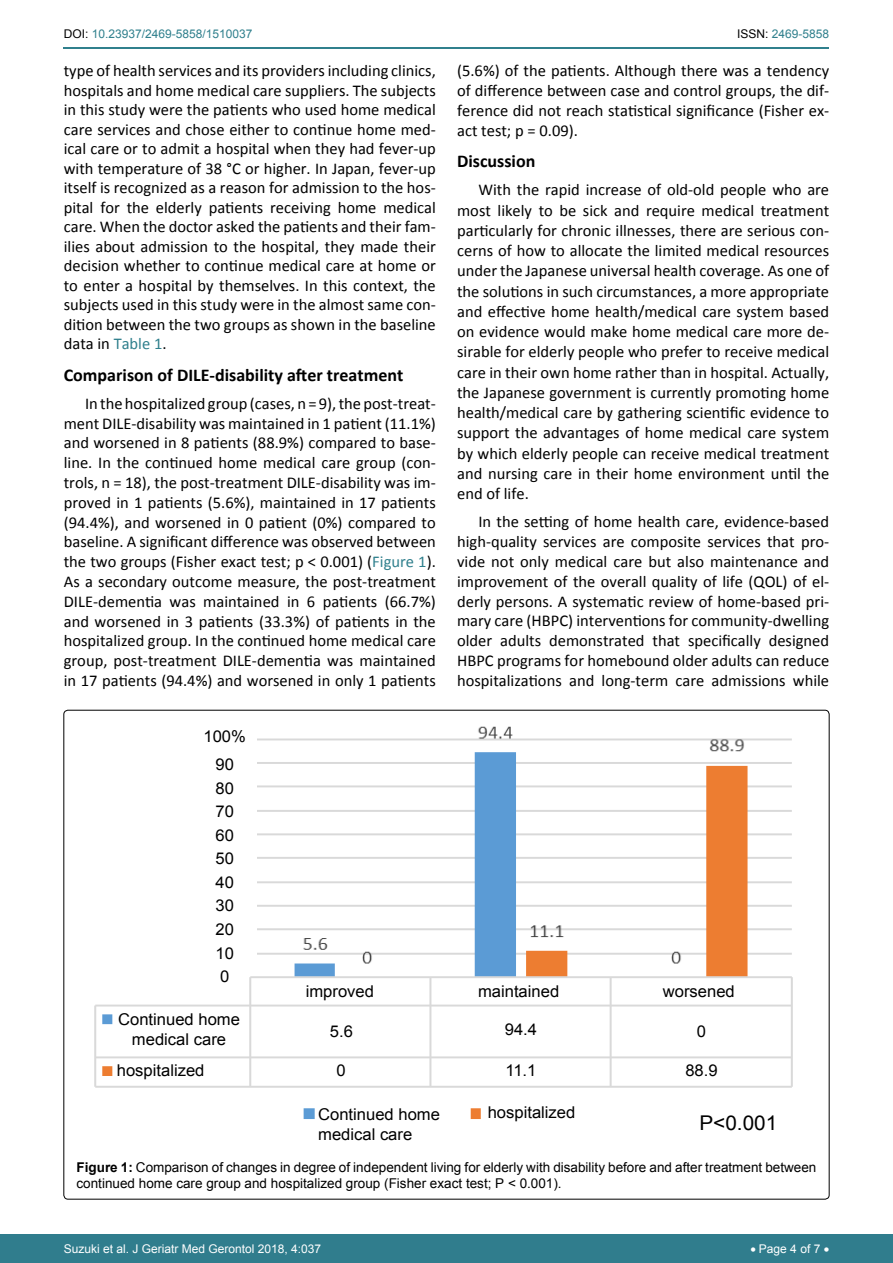
<style>
.page{position:relative;width:893px;height:1263px;background:#fff}
.page>*{position:absolute;margin:0;border:0;box-sizing:border-box;transform-origin:0 0}
.t1{font:20.25px "Arial";color:#000}
.t2{font:700 18px "Calibri";color:#000}
.t3{font:16.5px/19.8px "Calibri";color:#000;text-align:justify}
.t4{font:16.2px/23.5px "Arial";color:#000;text-align:center}
.t5{font:13.5px/16.2px "Arial";color:#000}
.t6{font:12px "Arial";color:#fff}
.t7{font:12px "Arial";color:#30808d}
.s1{color:#000}
.s2{color:#30808d}
.s3{font-weight:700}
</style>
<div class="page">
<hr style="left:64px;top:47px;width:765px;height:1px;background:#30808d">
<div style="left:0;top:1234px;width:893px;height:29px;background:#307d8d"></div>
<img style="left:94px;top:726px;width:699px;height:393px">
<div style="left:683px;top:1099px;width:108px;height:41px;background:#fff"></div>
<div style="left:675px;top:1061px;width:53px;height:22px;background:#fff"></div>
<div style="left:689px;top:1016px;width:23px;height:28px;background:#fff"></div>
<div style="left:658px;top:981px;width:91px;height:21px;background:#fff"></div>
<div style="left:498px;top:1061px;width:48px;height:22px;background:#fff"></div>
<div style="left:496px;top:1012px;width:58px;height:36px;background:#fff"></div>
<div style="left:467px;top:981px;width:106px;height:21px;background:#fff"></div>
<div style="left:328px;top:1061px;width:29px;height:18px;background:#fff"></div>
<div style="left:322px;top:1020px;width:35px;height:26px;background:#fff"></div>
<div style="left:290px;top:981px;width:96px;height:23px;background:#fff"></div>
<div style="left:481px;top:1099px;width:102px;height:31px;background:#fff"></div>
<div style="left:315px;top:1103px;width:135px;height:45px;background:#fff"></div>
<div style="left:114px;top:1061px;width:110px;height:22px;background:#fff"></div>
<div style="left:114px;top:1008px;width:133px;height:44px;background:#fff"></div>
<div style="left:236px;top:721px;width:21px;height:248px;background:#fff"></div>
<div style="left:178px;top:721px;width:69px;height:277px;background:#fff"></div>
<p class="t7" style="left:64px;top:26px;width:190px"><span class="s1">DOI:</span> 10.23937/2469-5858/1510037</p>
<p class="t7" style="left:737px;top:26px;width:94px"><span class="s1">ISSN:</span> 2469-5858</p>
<p class="t3" style="left:64px;top:61px;width:374px">type of health services and its providers including clinics, hospitals and home medical care suppliers. The subjects in this study were the patients who used home medical care services and chose either to continue home med&shy;ical care or to admit a hospital when they had fever-up with temperature of 38 °C or higher. In Japan, fever-up itself is recognized as a reason for admission to the hos&shy;pital for the elderly patients receiving home medical care. When the doctor asked the patients and their fam&shy;ilies about admission to the hospital, they made their decision whether to continue medical care at home or to enter a hospital by themselves. In this context, the subjects used in this study were in the almost same con&shy;dition between the two groups as shown in the baseline data in <span class="s2">Table 1</span>.</p>
<p class="t2" style="left:64px;top:363px;width:341px">Comparison of DILE-disability after treatment</p>
<p class="t3" style="left:64px;top:393px;width:374px;text-indent:21px">In the hospitalized group (cases, n = 9), the post-treat&shy;ment DILE-disability was maintained in 1 patient (11.1%) and worsened in 8 patients (88.9%) compared to base&shy;line. In the continued home medical care group (con&shy;trols, n = 18), the post-treatment DILE-disability was im&shy;proved in 1 patients (5.6%), maintained in 17 patients (94.4%), and worsened in 0 patient (0%) compared to baseline. A significant difference was observed between the two groups (Fisher exact test; p &lt; 0.001) (<span class="s2">Figure 1</span>).<br>As a secondary outcome measure, the post-treatment DILE-dementia was maintained in 6 patients (66.7%) and worsened in 3 patients (33.3%) of patients in the hospitalized group. In the continued home medical care group, post-treatment DILE-dementia was maintained in 17 patients (94.4%) and worsened in only 1 patients</p>
<p class="t4" style="left:203px;top:723px;width:44px;line-height:27.6px">100%<br>90</p>
<p class="t4" style="left:215px;top:776px;width:20px;text-align:justify">80<br>70<br>60<br>50<br>40<br>30<br>20<br>10<br>0</p>
<p class="t3" style="left:457px;top:61px;width:374px">(5.6%) of the patients. Although there was a tendency of difference between case and control groups, the dif&shy;ference did not reach statistical significance (Fisher ex&shy;act test; p = 0.09).</p>
<p class="t2" style="left:457px;top:149px;width:80px">Discussion</p>
<p class="t3" style="left:457px;top:180px;width:374px;line-height:20.2px;text-indent:21px">With the rapid increase of old-old people who are most likely to be sick and require medical treatment particularly for chronic illnesses, there are serious con&shy;cerns of how to allocate the limited medical resources under the Japanese universal health coverage. As one of the solutions in such circumstances, a more appropriate and effective home health/medical care system based on evidence would make home medical care more de&shy;sirable for elderly people who prefer to receive medical care in their own home rather than in hospital. Actually, the Japanese government is currently promoting home health/medical care by gathering scientific evidence to support the advantages of home medical care system by which elderly people can receive medical treatment and nursing care in their home environment until the end of life.</p>
<p class="t3" style="left:457px;top:512px;width:374px;text-indent:21px">In the setting of home health care, evidence-based high-quality services are composite services that pro&shy;vide not only medical care but also maintenance and improvement of the overall quality of life (QOL) of el&shy;derly persons. A systematic review of home-based pri&shy;mary care (HBPC) interventions for community-dwelling older adults demonstrated that specifically designed HBPC programs for homebound older adults can reduce hospitalizations and long-term care admissions while</p>
<p class="t4" style="left:118px;top:1010px;width:123px;line-height:19.5px">Continued home medical care</p>
<p class="t4" style="left:117px;top:1058px;width:89px">hospitalized</p>
<p class="t4" style="left:306px;top:980px;width:70px">improved</p>
<p class="t4" style="left:478px;top:980px;width:83px">maintained</p>
<p class="t4" style="left:663px;top:980px;width:73px">worsened</p>
<p class="t4" style="left:330px;top:1020px;width:25px">5.6</p>
<p class="t4" style="left:336px;top:1058px;width:11px">0</p>
<p class="t4" style="left:505px;top:1018px;width:34px">94.4</p>
<p class="t4" style="left:505px;top:1058px;width:33px">11.1</p>
<p class="t4" style="left:697px;top:1020px;width:11px">0</p>
<p class="t4" style="left:685px;top:1058px;width:34px">88.9</p>
<p class="t4" style="left:488px;top:1100px;width:89px">hospitalized</p>
<p class="t4" style="left:318px;top:1105px;width:123px;line-height:19.5px;text-align:left">Continued home medical care</p>
<p class="t1" style="left:699px;top:1109px;width:79px">P&lt;0.001</p>
<p class="t5" style="left:77px;top:1159px;width:741px"><span class="s3">Figure 1:</span> Comparison of changes in degree of independent living for elderly with disability before and after treatment between continued home care group and hospitalized group (Fisher exact test; P &lt; 0.001).</p>
<p class="t6" style="left:64px;top:1241px;width:259px">Suzuki et al. J Geriatr Med Gerontol 2018, 4:037</p>
<p class="t6" style="left:750px;top:1241px;width:80px">• Page 4 of 7 •</p>
</div>
